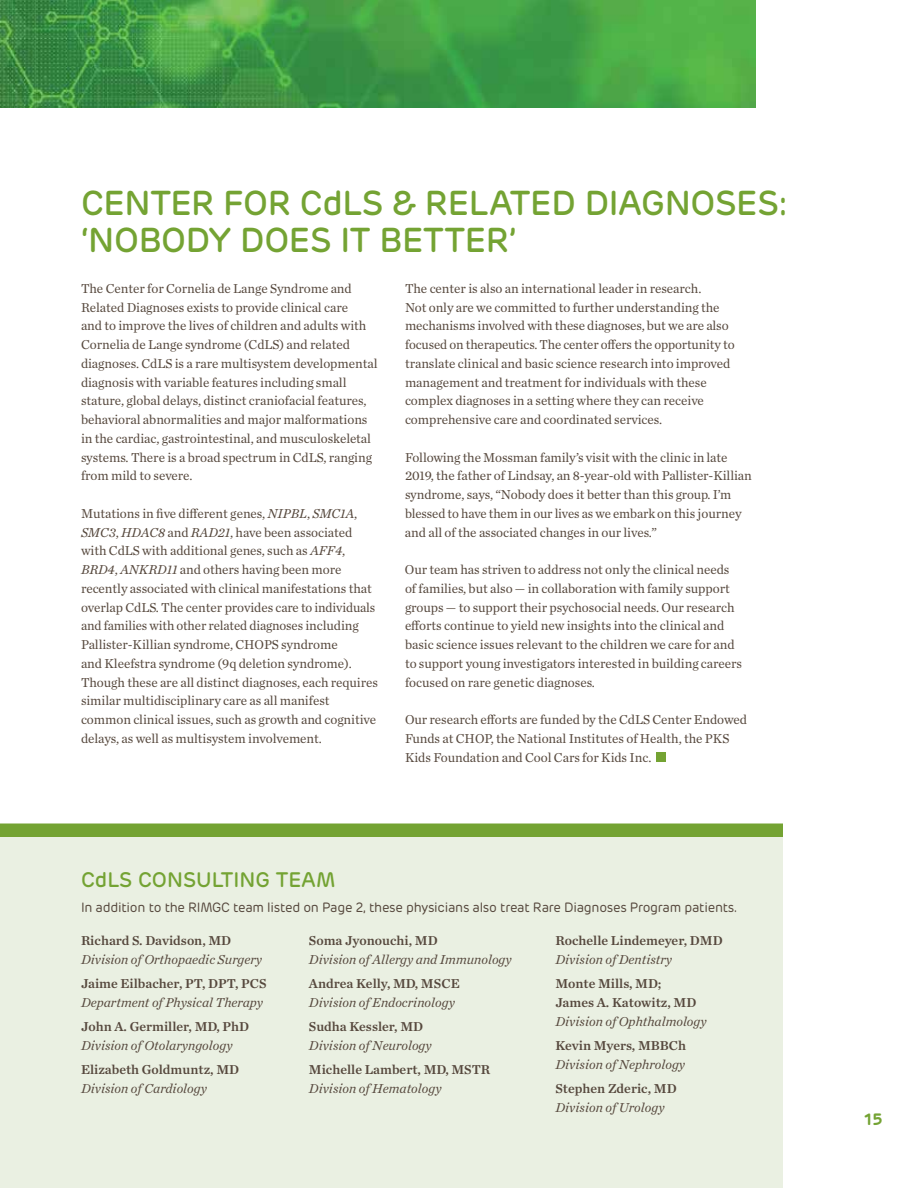
<style>
.page{position:relative;width:918px;height:1188px;background:#fff}
.page>*{position:absolute;margin:0;border:0;box-sizing:border-box;transform-origin:0 0}
.t1{font:500 34.5px/37.5px "Rubrik";letter-spacing:-.01em;color:#74a333}
.t2{font:500 21px "Rubrik";color:#74a333}
.t3{font:600 16.5px "Rubrik";color:#74a333}
.t4{font:13.5px/18.8px "Chronicle Text G1";letter-spacing:-.005em;color:#56483d}
.t5{font:italic 13.5px "Chronicle Text G1";color:#56483d}
.t6{font:13.5px/18.8px "Chronicle Text G1 Semi";color:#56483d}
.t7{font:13.5px "Rubrik";letter-spacing:-.02em;color:#56483d}
.s1{font-style:italic}
</style>
<div class="page">
<img style="left:0;top:0;width:756px;height:108px">
<div style="left:656px;top:752px;width:9px;height:10px;background:#74a333"></div>
<div style="left:0;top:828px;width:783px;height:360px;background:#eaf0e2"></div>
<div style="left:0;top:824px;width:783px;height:13px;background:#74a333"></div>
<h1 class="t1" style="left:81px;top:184px;width:708px">CENTER FOR CdLS &amp; RELATED DIAGNOSES: ‘NOBODY DOES IT BETTER’</h1>
<p class="t4" style="left:81px;top:278px;width:298px">The Center for Cornelia de Lange Syndrome and Related Diagnoses exists to provide clinical care<br>and to improve the lives of children and adults with Cornelia de Lange syndrome (CdLS) and related diagnoses. CdLS is a rare multisystem developmental diagnosis with variable features including small stature, global delays, distinct craniofacial features, behavioral abnormalities and major malformations in the cardiac, gastrointestinal, and musculoskeletal systems. There is a broad spectrum in CdLS, ranging from mild to severe.</p>
<p class="t4" style="left:81px;top:503px;width:299px">Mutations in five different genes, <span class="s1">NIPBL</span>, <span class="s1">SMC1A</span>, <span class="s1">SMC3</span>, <span class="s1">HDAC8</span> and <span class="s1">RAD21</span>, have been associated with CdLS with additional genes, such as <span class="s1">AFF4</span>, <span class="s1">BRD4</span>, <span class="s1">ANKRD11</span> and others having been more recently associated with clinical manifestations that overlap CdLS. The center provides care to individuals and families with other related diagnoses including Pallister-Killian syndrome, CHOPS syndrome<br>and Kleefstra syndrome (9q deletion syndrome).<br>Though these are all distinct diagnoses, each requires similar multidisciplinary care as all manifest common clinical issues, such as growth and cognitive delays, as well as multisystem involvement.</p>
<p class="t4" style="left:405px;top:278px;width:331px">The center is also an international leader in research.<br>Not only are we committed to further understanding the mechanisms involved with these diagnoses, but we are also focused on therapeutics. The center offers the opportunity to translate clinical and basic science research into improved management and treatment for individuals with these complex diagnoses in a setting where they can receive comprehensive care and coordinated services.</p>
<p class="t4" style="left:405px;top:447px;width:348px">Following the Mossman family’s visit with the clinic in late 2019, the father of Lindsay, an 8-year-old with Pallister-Killian syndrome, says, “Nobody does it better than this group. I’m blessed to have them in our lives as we embark on this journey and all of the associated changes in our lives.”</p>
<p class="t4" style="left:405px;top:559px;width:339px">Our team has striven to address not only the clinical needs of families, but also — in collaboration with family support groups — to support their psychosocial needs. Our research efforts continue to yield new insights into the clinical and basic science issues relevant to the children we care for and to support young investigators interested in building careers focused on rare genetic diagnoses.</p>
<p class="t4" style="left:405px;top:709px;width:344px">Our research efforts are funded by the CdLS Center Endowed<br>Funds at CHOP, the National Institutes of Health, the PKS<br>Kids Foundation and Cool Cars for Kids Inc.</p>
<h2 class="t2" style="left:81px;top:866px;width:256px">CdLS CONSULTING TEAM</h2>
<p class="t7" style="left:81px;top:899px;width:658px">In addition to the RIMGC team listed on Page 2, these physicians also treat Rare Diagnoses Program patients.</p>
<p class="t6" style="left:81px;top:931px;width:152px">Richard S. Davidson, MD</p>
<p class="t5" style="left:81px;top:949px;width:183px">Division of Orthopaedic Surgery</p>
<p class="t6" style="left:81px;top:974px;width:187px">Jaime Eilbacher, PT, DPT, PCS</p>
<p class="t5" style="left:81px;top:992px;width:184px">Department of Physical Therapy</p>
<p class="t6" style="left:81px;top:1016px;width:170px">John A. Germiller, MD, PhD</p>
<p class="t5" style="left:81px;top:1035px;width:153px">Division of Otolaryngology</p>
<p class="t6" style="left:81px;top:1059px;width:160px">Elizabeth Goldmuntz, MD</p>
<p class="t5" style="left:81px;top:1078px;width:128px">Division of Cardiology</p>
<p class="t6" style="left:309px;top:931px;width:130px">Soma Jyonouchi, MD</p>
<p class="t5" style="left:309px;top:949px;width:204px">Division of Allergy and Immunology</p>
<p class="t6" style="left:309px;top:974px;width:152px">Andrea Kelly, MD, MSCE</p>
<p class="t5" style="left:309px;top:992px;width:148px">Division of Endocrinology</p>
<p class="t6" style="left:309px;top:1016px;width:116px">Sudha Kessler, MD</p>
<p class="t5" style="left:309px;top:1035px;width:124px">Division of Neurology</p>
<p class="t6" style="left:309px;top:1059px;width:183px">Michelle Lambert, MD, MSTR</p>
<p class="t5" style="left:309px;top:1078px;width:134px">Division of Hematology</p>
<p class="t6" style="left:555px;top:931px;width:169px">Rochelle Lindemeyer, DMD</p>
<p class="t5" style="left:555px;top:949px;width:118px">Division of Dentistry</p>
<p class="t6" style="left:555px;top:974px;width:142px">Monte Mills, MD;<br>James A. Katowitz, MD</p>
<p class="t5" style="left:555px;top:1011px;width:153px">Division of Ophthalmology</p>
<p class="t6" style="left:555px;top:1035px;width:132px">Kevin Myers, MBBCh</p>
<p class="t5" style="left:555px;top:1054px;width:131px">Division of Nephrology</p>
<p class="t6" style="left:555px;top:1078px;width:123px">Stephen Zderic, MD</p>
<p class="t5" style="left:555px;top:1097px;width:111px">Division of Urology</p>
<p class="t3" style="left:864px;top:1108px;width:20px">15</p>
</div>
